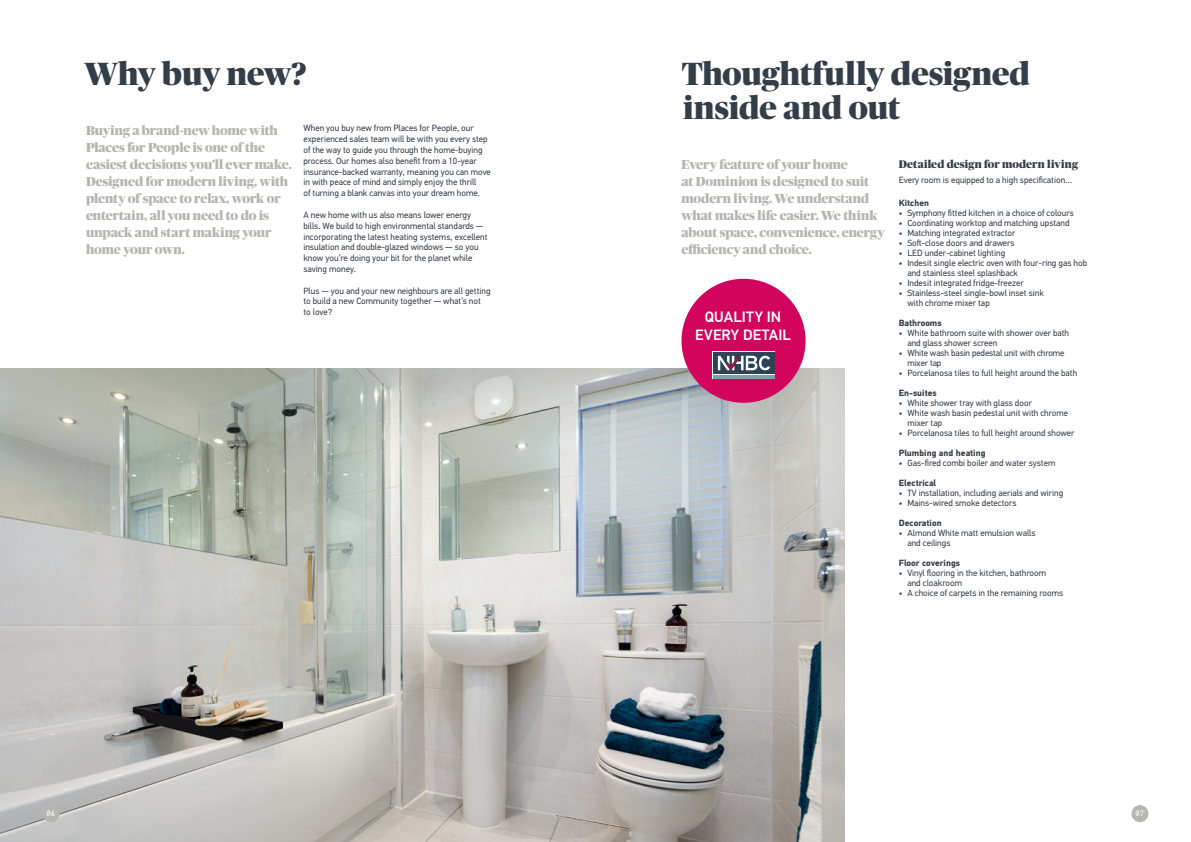
<style>
.page{position:relative;width:1191px;height:842px;background:#fff}
.page>*{position:absolute;margin:0;border:0;box-sizing:border-box;transform-origin:0 0}
.t1{font:900 32px/34px "Publico Banner";color:#343e48}
.t2{font:500 15px/18px "PF Din Text Std";letter-spacing:.005em;color:#fff;text-align:center}
.t3{font:900 13px/17px "Publico Banner";letter-spacing:-.005em;color:#b5b5b3}
.t4{font:900 11px "Publico Banner";letter-spacing:.01em;color:#343e48}
.t5{font:9px/10.8px "PF Din Text Std";color:#343e48}
.t6{font:700 9px "PF Din Text Std";color:#343e48}
.t7{font:8px "PF Din Mono";color:#fff}
</style>
<div class="page">
<img style="left:0;top:369px;width:844px;height:473px">
<div style="left:43px;top:805px;width:17px;height:17px;background:#b5b5b3;border-radius:50%"></div>
<div style="left:1131px;top:805px;width:17px;height:17px;background:#b5b5b3;border-radius:50%"></div>
<div style="left:681px;top:279px;width:124px;height:124px;background:#d3045e;border-radius:50%"></div>
<div style="left:712px;top:351px;width:63px;height:28px;background:#fff"></div>
<div style="left:713px;top:352px;width:61px;height:22px;background:#2c4255"></div>
<hr style="left:713px;top:375px;width:61px;height:3px;background:#8a9ba7">
<svg style="left:718px;top:356px;width:52px;height:14px"></svg>
<h1 class="t1" style="left:85px;top:55px;width:223px">Why buy new?</h1>
<h3 class="t3" style="left:86px;top:121px;width:207px">Buying a brand-new home with<br>Places for People is one of the easiest decisions you’ll ever make.<br>Designed for modern living, with plenty of space to relax, work or entertain, all you need to do is unpack and start making your home your own.</h3>
<p class="t5" style="left:303px;top:123px;width:189px">When you buy new from Places for People, our experienced sales team will be with you every step of the way to guide you through the home-buying process. Our homes also benefit from a 10-year insurance-backed warranty, meaning you can move in with peace of mind and simply enjoy the thrill<br>of turning a blank canvas into your dream home.</p>
<p class="t5" style="left:303px;top:209px;width:186px">A new home with us also means lower energy bills. We build to high environmental standards — incorporating the latest heating systems, excellent insulation and double-glazed windows — so you know you’re doing your bit for the planet while saving money.</p>
<p class="t5" style="left:303px;top:285px;width:189px">Plus — you and your new neighbours are all getting to build a new Community together — what’s not<br>to love?</p>
<h1 class="t1" style="left:681px;top:55px;width:350px">Thoughtfully designed inside and out</h1>
<h3 class="t3" style="left:681px;top:155px;width:205px">Every feature of your home<br>at Dominion is designed to suit modern living. We understand what makes life easier. We think about space, convenience, energy efficiency and choice.</h3>
<h2 class="t2" style="left:695px;top:308px;width:97px">QUALITY IN<br>EVERY DETAIL</h2>
<p class="t4" style="left:899px;top:156px;width:180px">Detailed design for modern living</p>
<p class="t5" style="left:899px;top:175px;width:175px">Every room is equipped to a high specification…</p>
<p class="t6" style="left:899px;top:197px;width:32px">Kitchen</p>
<p class="t5" style="left:899px;top:208px;width:176px">• Symphony fitted kitchen in a choice of colours</p>
<p class="t5" style="left:899px;top:218px;width:172px">• Coordinating worktop and matching upstand</p>
<p class="t5" style="left:899px;top:228px;width:118px">• Matching integrated extractor</p>
<p class="t5" style="left:899px;top:238px;width:117px">• Soft-close doors and drawers</p>
<p class="t5" style="left:899px;top:248px;width:108px">• LED under-cabinet lighting</p>
<p class="t5" style="left:907px;top:258px;width:181px;line-height:10px;text-indent:-9px">• Indesit single electric oven with four-ring gas hob and stainless steel splashback</p>
<p class="t5" style="left:899px;top:278px;width:126px">• Indesit integrated fridge-freezer</p>
<p class="t5" style="left:907px;top:288px;width:138px;line-height:10px;text-indent:-9px">• Stainless-steel single-bowl inset sink with chrome mixer tap</p>
<p class="t6" style="left:899px;top:317px;width:44px">Bathrooms</p>
<p class="t5" style="left:907px;top:328px;width:163px;line-height:10px;text-indent:-9px">• White bathroom suite with shower over bath and glass shower screen</p>
<p class="t5" style="left:907px;top:348px;width:159px;line-height:10px;text-indent:-9px">• White wash basin pedestal unit with chrome mixer tap</p>
<p class="t5" style="left:899px;top:368px;width:180px">• Porcelanosa tiles to full height around the bath</p>
<p class="t6" style="left:899px;top:387px;width:39px">En-suites</p>
<p class="t5" style="left:899px;top:398px;width:135px">• White shower tray with glass door</p>
<p class="t5" style="left:907px;top:408px;width:162px;line-height:10px;text-indent:-9px">• White wash basin pedestal unit with chrome mixer tap</p>
<p class="t5" style="left:899px;top:428px;width:177px">• Porcelanosa tiles to full height around shower</p>
<p class="t6" style="left:899px;top:447px;width:88px">Plumbing and heating</p>
<p class="t5" style="left:899px;top:458px;width:158px">• Gas-fired combi boiler and water system</p>
<p class="t6" style="left:899px;top:477px;width:39px">Electrical</p>
<p class="t5" style="left:899px;top:488px;width:166px">• TV installation, including aerials and wiring</p>
<p class="t5" style="left:899px;top:498px;width:119px">• Mains-wired smoke detectors</p>
<p class="t6" style="left:899px;top:517px;width:44px">Decoration</p>
<p class="t5" style="left:907px;top:528px;width:130px;line-height:10px;text-indent:-9px">• Almond White matt emulsion walls and ceilings</p>
<p class="t6" style="left:899px;top:557px;width:63px">Floor coverings</p>
<p class="t5" style="left:907px;top:568px;width:140px;line-height:10px;text-indent:-9px">• Vinyl flooring in the kitchen, bathroom and cloakroom</p>
<p class="t5" style="left:899px;top:588px;width:166px">• A choice of carpets in the remaining rooms</p>
<p class="t7" style="left:47px;top:809px;width:10px">06</p>
<p class="t7" style="left:1135px;top:809px;width:10px">07</p>
</div>
